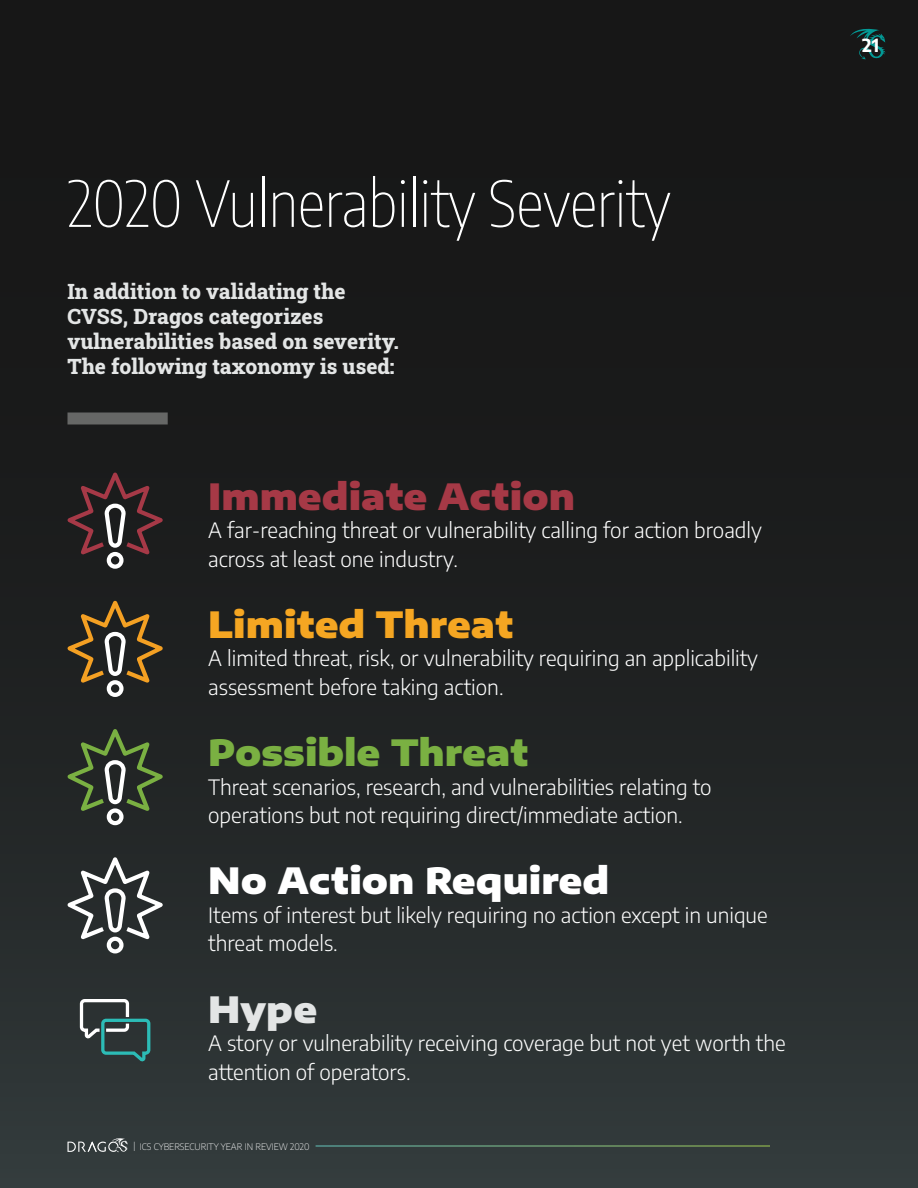
<style>
.page{position:relative;width:918px;height:1188px;background:#fff}
.page>*{position:absolute;margin:0;border:0;box-sizing:border-box;transform-origin:0 0}
.t1{font:100 63px "Encode Sans Condensed";color:#fff}
.t2{font:900 36px "Encode Sans Expanded";color:#fff}
.t3{font:900 36px "Encode Sans Expanded";color:#a63946}
.t4{font:900 36px "Encode Sans Expanded";color:#7ab042}
.t5{font:900 36px "Encode Sans Expanded";color:#f5a622}
.t6{font:900 36px "Encode Sans Expanded";color:#e3e5e5}
.t7{font:300 21px/28.5px "Encode Sans";color:#fff}
.t8{font:800 21px/25.2px "Roboto Slab";color:#e3e5e5}
.t9{font:700 18px "Encode Sans";color:#fff}
.t10{font:200 9px "Encode Sans";color:#fff}
</style>
<div class="page">
<div style="left:0;top:0;width:918px;height:1188px;background:linear-gradient(to bottom,#121010,#2e3536)"></div>
<div style="left:68px;top:412px;width:100px;height:12px;background:#666766"></div>
<svg style="left:68px;top:472px;width:95px;height:88px;background:#3d2c2e"></svg>
<div style="left:107px;top:552px;width:17px;height:17px;border:4px solid #fff;border-radius:50%"></div>
<svg style="left:68px;top:601px;width:95px;height:87px;background:#4c402b"></svg>
<div style="left:107px;top:680px;width:17px;height:17px;border:4px solid #fff;border-radius:50%"></div>
<svg style="left:68px;top:729px;width:95px;height:87px;background:#3b4634"></svg>
<div style="left:107px;top:808px;width:17px;height:17px;border:4px solid #fff;border-radius:50%"></div>
<svg style="left:68px;top:857px;width:95px;height:88px"></svg>
<div style="left:107px;top:937px;width:17px;height:16px;border:4px solid #fff;border-radius:50%"></div>
<svg style="left:80px;top:999px;width:70px;height:62px;background:#425857"></svg>
<svg style="left:850px;top:26px;width:35px;height:33px"></svg>
<hr style="left:316px;top:1146px;width:454px;height:1px;background:#fff">
<svg style="left:68px;top:1138px;width:60px;height:14px"></svg>
<h1 class="t1" style="left:68px;top:160px;width:605px">2020 Vulnerability Severity</h1>
<p class="t8" style="left:68px;top:278px;width:333px">In addition to validating the<br>CVSS, Dragos categorizes vulnerabilities based on severity.<br>The following taxonomy is used:</p>
<h2 class="t3" style="left:208px;top:471px;width:368px">Immediate Action</h2>
<p class="t7" style="left:208px;top:515px;width:555px">A far-reaching threat or vulnerability calling for action broadly across at least one industry.</p>
<h2 class="t5" style="left:208px;top:600px;width:307px">Limited Threat</h2>
<p class="t7" style="left:208px;top:643px;width:551px">A limited threat, risk, or vulnerability requiring an applicability assessment before taking action.</p>
<h2 class="t4" style="left:208px;top:728px;width:322px">Possible Threat</h2>
<p class="t7" style="left:208px;top:772px;width:505px">Threat scenarios, research, and vulnerabilities relating to operations but not requiring direct/immediate action.</p>
<h2 class="t2" style="left:208px;top:856px;width:403px">No Action Required</h2>
<p class="t7" style="left:208px;top:900px;width:561px">Items of interest but likely requiring no action except in unique threat models.</p>
<h2 class="t6" style="left:208px;top:984px;width:111px">Hype</h2>
<p class="t7" style="left:208px;top:1028px;width:579px">A story or vulnerability receiving coverage but not yet worth the attention of operators.</p>
<p class="t10" style="left:133px;top:1140px;width:178px">| ICS CYBERSECURITY YEAR IN REVIEW 2020</p>
<p class="t9" style="left:862px;top:33px;width:19px">21</p>
</div>
